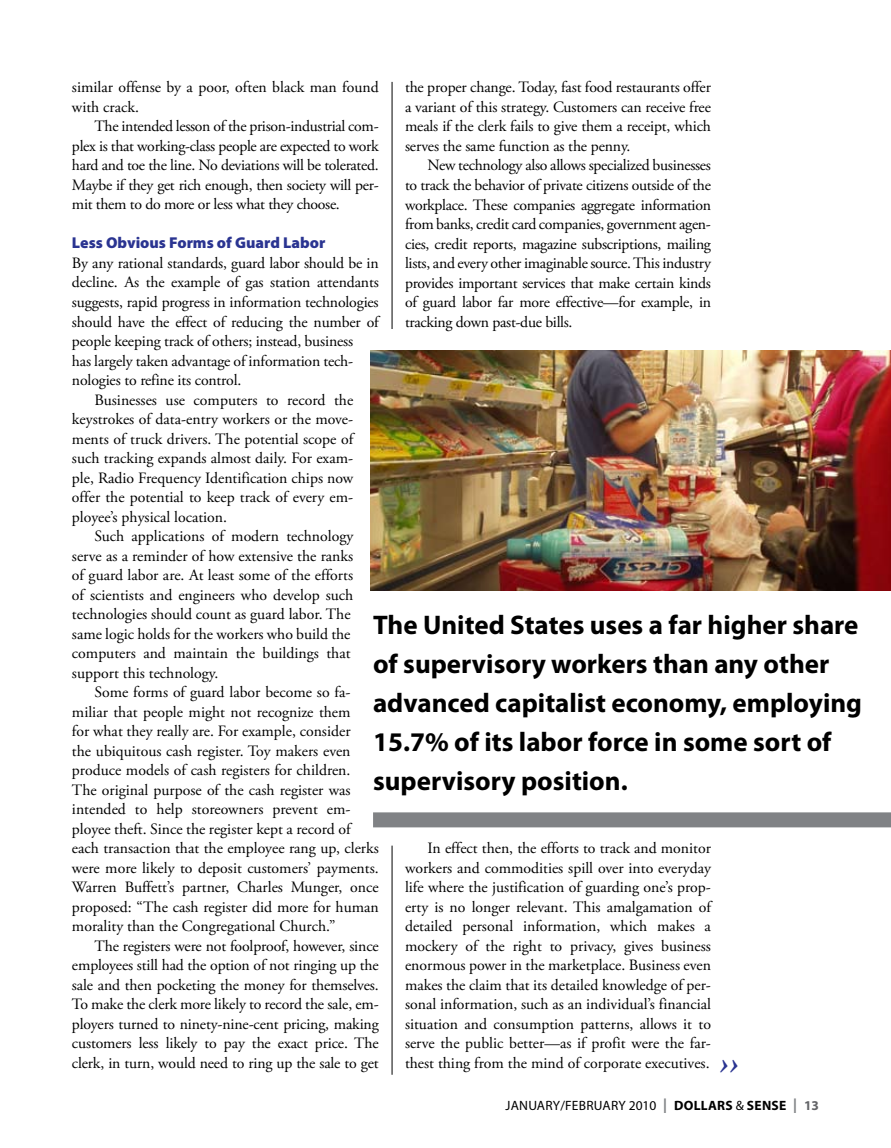
<style>
.page{position:relative;width:891px;height:1148px;background:#fff}
.page>*{position:absolute;margin:0;border:0;box-sizing:border-box;transform-origin:0 0}
.t1{font:italic 700 33px "Adobe Garamond Pro";color:#2a3491}
.t2{font:700 27px/39px "Myriad Pro";color:#000}
.t3{font:15.75px/19.5px "Adobe Garamond Pro";color:#000;text-align:justify}
.t4{font:900 15.75px "Myriad Pro";color:#2a3491}
.t5{font:13.5px "Myriad Pro";letter-spacing:.02em;color:#000}
.t6{font:700 13.5px "Myriad Pro";letter-spacing:.02em;color:#000}
.s1{font-stretch:condensed;font-size:21px;color:#808285}
.s2{font-weight:700}
.s3{font-weight:400}
.s4{font-weight:400;font-stretch:condensed;font-size:21px;color:#808285}
.s5{color:#636467}
</style>
<div class="page">
<hr style="left:392px;top:845px;width:1px;height:229px;background:#000">
<img style="left:370px;top:351px;width:521px;height:240px">
<div style="left:373px;top:812px;width:518px;height:15px;background:#808285"></div>
<hr style="left:392px;top:82px;width:1px;height:247px;background:#000">
<p class="t3" style="left:72px;top:78px;width:308px">similar offense by a poor, often black man found with crack.</p>
<p class="t3" style="left:72px;top:117px;width:308px;text-indent:23px">The intended lesson of the prison-industrial com&shy;plex is that working-class people are expected to work hard and toe the line. No deviations will be tolerated.<br>Maybe if they get rich enough, then society will per&shy;mit them to do more or less what they choose.</p>
<p class="t4" style="left:72px;top:233px;width:255px">Less Obvious Forms of Guard Labor</p>
<p class="t3" style="left:72px;top:254px;width:308px">By any rational standards, guard labor should be in</p>
<p class="t3" style="left:72px;top:273px;width:308px">decline. As the example of gas station attendants</p>
<p class="t3" style="left:72px;top:293px;width:308px">suggests, rapid progress in information technologies</p>
<p class="t3" style="left:72px;top:312px;width:308px">should have the effect of reducing the number of</p>
<p class="t3" style="left:72px;top:332px;width:283px">people keeping track of others; instead, business</p>
<p class="t3" style="left:72px;top:351px;width:283px">has largely taken advantage of information tech-</p>
<p class="t3" style="left:72px;top:371px;width:171px">nologies to refine its control.</p>
<p class="t3" style="left:95px;top:390px;width:260px">Businesses use computers to record the</p>
<p class="t3" style="left:72px;top:410px;width:283px">keystrokes of data-entry workers or the move-</p>
<p class="t3" style="left:72px;top:429px;width:283px">ments of truck drivers. The potential scope of</p>
<p class="t3" style="left:72px;top:449px;width:283px">such tracking expands almost daily. For exam-</p>
<p class="t3" style="left:72px;top:468px;width:283px">ple, Radio Frequency Identification chips now</p>
<p class="t3" style="left:72px;top:488px;width:283px">offer the potential to keep track of every em-</p>
<p class="t3" style="left:72px;top:507px;width:157px">ployee’s physical location.</p>
<p class="t3" style="left:95px;top:527px;width:260px">Such applications of modern technology</p>
<p class="t3" style="left:72px;top:546px;width:283px">serve as a reminder of how extensive the ranks</p>
<p class="t3" style="left:72px;top:566px;width:283px">of guard labor are. At least some of the efforts</p>
<p class="t3" style="left:72px;top:585px;width:283px">of scientists and engineers who develop such</p>
<p class="t3" style="left:72px;top:605px;width:280px">technologies should count as guard labor. The</p>
<p class="t3" style="left:72px;top:624px;width:280px">same logic holds for the workers who build the</p>
<p class="t3" style="left:72px;top:644px;width:280px">computers and maintain the buildings that</p>
<p class="t3" style="left:72px;top:663px;width:148px">support this technology.</p>
<p class="t3" style="left:95px;top:683px;width:258px">Some forms of guard labor become so fa-</p>
<p class="t3" style="left:72px;top:702px;width:280px">miliar that people might not recognize them</p>
<p class="t3" style="left:72px;top:722px;width:280px">for what they really are. For example, consider</p>
<p class="t3" style="left:72px;top:741px;width:280px">the ubiquitous cash register. Toy makers even</p>
<p class="t3" style="left:72px;top:761px;width:280px">produce models of cash registers for children.</p>
<p class="t3" style="left:72px;top:780px;width:280px">The original purpose of the cash register was</p>
<p class="t3" style="left:72px;top:800px;width:280px">intended to help storeowners prevent em-</p>
<p class="t3" style="left:72px;top:819px;width:280px">ployee theft. Since the register kept a record of</p>
<p class="t3" style="left:72px;top:839px;width:308px">each transaction that the employee rang up, clerks</p>
<p class="t3" style="left:72px;top:858px;width:308px">were more likely to deposit customers’ payments.</p>
<p class="t3" style="left:72px;top:878px;width:308px">Warren Buffett’s partner, Charles Munger, once</p>
<p class="t3" style="left:72px;top:897px;width:308px">proposed: “The cash register did more for human</p>
<p class="t3" style="left:72px;top:917px;width:265px">morality than the Congregational Church.”</p>
<p class="t3" style="left:95px;top:936px;width:286px">The registers were not foolproof, however, since</p>
<p class="t3" style="left:72px;top:956px;width:308px">employees still had the option of not ringing up the</p>
<p class="t3" style="left:72px;top:975px;width:308px">sale and then pocketing the money for themselves.</p>
<p class="t3" style="left:72px;top:995px;width:308px">To make the clerk more likely to record the sale, em-</p>
<p class="t3" style="left:72px;top:1014px;width:308px">ployers turned to ninety-nine-cent pricing, making</p>
<p class="t3" style="left:72px;top:1034px;width:308px">customers less likely to pay the exact price. The</p>
<p class="t3" style="left:72px;top:1053px;width:308px">clerk, in turn, would need to ring up the sale to get</p>
<p class="t3" style="left:405px;top:78px;width:307px">the proper change. Today, fast food restaurants offer a variant of this strategy. Customers can receive free meals if the clerk fails to give them a receipt, which serves the same function as the penny.</p>
<p class="t3" style="left:405px;top:156px;width:308px;text-indent:23px">New technology also allows specialized businesses to track the behavior of private citizens outside of the workplace. These companies aggregate information from banks, credit card companies, government agen&shy;cies, credit reports, magazine subscriptions, mailing lists, and every other imaginable source. This industry provides important services that make certain kinds of guard labor far more effective—for example, in tracking down past-due bills.</p>
<h2 class="t2" style="left:373px;top:604px;width:491px">The United States uses a far higher share of supervisory workers than any other advanced capitalist economy, employing 15.7% of its labor force in some sort of supervisory position.</h2>
<p class="t3" style="left:405px;top:839px;width:308px;text-indent:23px">In effect then, the efforts to track and monitor workers and commodities spill over into everyday life where the justification of guarding one’s prop&shy;erty is no longer relevant. This amalgamation of detailed personal information, which makes a mockery of the right to privacy, gives business enormous power in the marketplace. Business even makes the claim that its detailed knowledge of per&shy;sonal information, such as an individual’s financial situation and consumption patterns, allows it to serve the public better—as if profit were the far&shy;thest thing from the mind of corporate executives.</p>
<h1 class="t1" style="left:719px;top:1043px;width:21px">››</h1>
<p class="t5" style="left:505px;top:1096px;width:178px">JANUARY/FEBRUARY 2010 <span class="s1">l</span> <span class="s2">DOLLARS</span></p>
<p class="t6" style="left:736px;top:1096px;width:85px"><span class="s3">&amp;</span> sense <span class="s4">l</span> <span class="s5">13</span></p>
</div>
